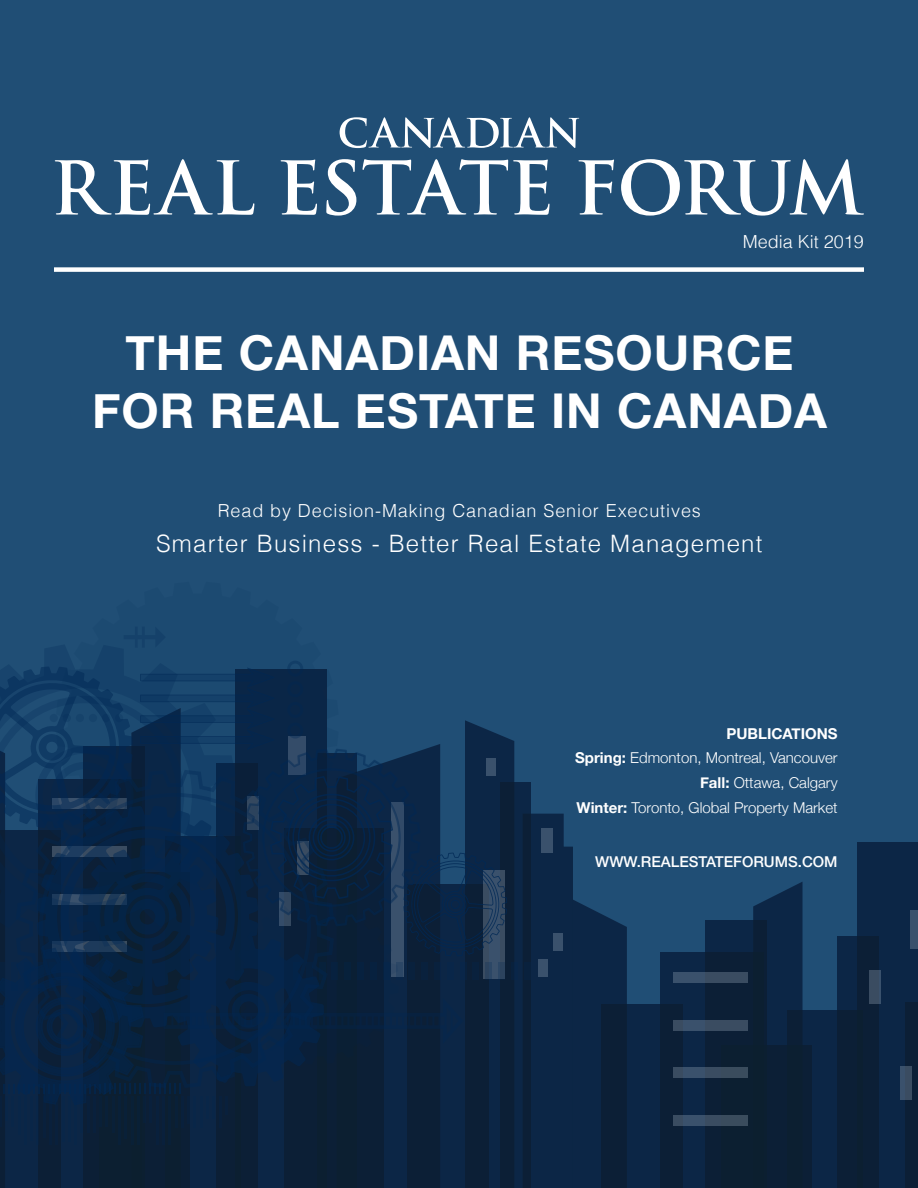
<style>
.page{position:relative;width:918px;height:1188px;background:#204e75}
.page>*{position:absolute;margin:0;border:0;box-sizing:border-box;transform-origin:0 0}
.t1{font:700 48px/57.6px "Helvetica Neue";letter-spacing:.02em;color:#fff;text-align:center}
.t2{font:300 24px "Helvetica";letter-spacing:.05em;color:#fff}
.t3{font:300 18px "Helvetica";letter-spacing:.05em;color:#fff}
.t4{font:300 18px "Helvetica";color:#fff}
.t5{font:300 15px "Helvetica Neue";color:#fff}
.t6{font:500 15px "Helvetica Neue LT Pro";color:#fff}
.t7{font:700 15px "Helvetica Neue";color:#fff}
.s1{font-weight:700}
</style>
<div class="page">
<div style="left:500px;top:782px;width:31px;height:406px;background:#0c2646"></div>
<div style="left:787px;top:1010px;width:75px;height:178px;background:#0c2646"></div>
<div style="left:721px;top:1045px;width:91px;height:143px;background:#0c1f36"></div>
<div style="left:838px;top:936px;width:41px;height:252px;background:linear-gradient(to bottom,#0c2545,#0c1d31)"></div>
<div style="left:857px;top:842px;width:61px;height:346px;background:linear-gradient(to right,#0c2139,#0c284a)"></div>
<div style="left:905px;top:1002px;width:13px;height:186px;background:#0c1f36"></div>
<svg style="left:523px;top:814px;width:104px;height:374px"></svg>
<div style="left:601px;top:1004px;width:81px;height:184px;background:linear-gradient(to bottom,#0c233f,#0c233f)"></div>
<div style="left:660px;top:952px;width:104px;height:236px;background:linear-gradient(to bottom,#0e2644,#0c213a)"></div>
<div style="left:705px;top:920px;width:61px;height:268px;background:linear-gradient(to bottom,#0d233f,#0c1e2e)"></div>
<svg style="left:753px;top:882px;width:50px;height:306px"></svg>
<div style="left:901px;top:1066px;width:11px;height:34px;background:#3a4c61"></div>
<div style="left:869px;top:970px;width:11px;height:34px;background:#3a4c61"></div>
<div style="left:673px;top:972px;width:75px;height:10px;background:#3a4c61"></div>
<div style="left:673px;top:1020px;width:75px;height:10px;background:#3a4c61"></div>
<div style="left:673px;top:1068px;width:75px;height:10px;background:#3a4c61"></div>
<div style="left:673px;top:1115px;width:75px;height:11px;background:#3a4c61"></div>
<div style="left:910px;top:910px;width:8px;height:39px;background:#3a516c"></div>
<svg style="left:97px;top:645px;width:27px;height:16px"></svg>
<div style="left:524px;top:962px;width:7px;height:17px;background:#09213d"></div>
<svg style="left:0;top:661px;width:514px;height:527px"></svg>
<svg style="left:124px;top:627px;width:41px;height:20px"></svg>
<svg style="left:55px;top:159px;width:199px;height:56px"></svg>
<svg style="left:281px;top:160px;width:36px;height:55px"></svg>
<svg style="left:326px;top:159px;width:30px;height:57px"></svg>
<svg style="left:363px;top:159px;width:187px;height:56px"></svg>
<svg style="left:578px;top:160px;width:36px;height:55px"></svg>
<svg style="left:621px;top:159px;width:243px;height:57px"></svg>
<svg style="left:340px;top:117px;width:239px;height:31px"></svg>
<div style="left:54px;top:267px;width:810px;height:5px;background:#fff"></div>
<p class="t4" style="left:743px;top:227px;width:123px">Media Kit 2019</p>
<p class="t1" style="left:92px;top:326px;width:737px">THE CANADIAN RESOURCE<br>FOR REAL ESTATE IN CANADA</p>
<p class="t3" style="left:218px;top:496px;width:485px">Read by Decision-Making Canadian Senior Executives</p>
<p class="t2" style="left:156px;top:524px;width:608px">Smarter Business - Better Real Estate Management</p>
<p class="t7" style="left:726px;top:722px;width:113px">PUBLICATIONS</p>
<p class="t5" style="left:575px;top:746px;width:264px"><span class="s1">Spring:</span> Edmonton, Montreal, Vancouver</p>
<p class="t5" style="left:700px;top:771px;width:139px"><span class="s1">Fall:</span> Ottawa, Calgary</p>
<p class="t5" style="left:577px;top:796px;width:263px"><span class="s1">Winter:</span> Toronto, Global Property Market</p>
<p class="t6" style="left:595px;top:853px;width:244px">WWW.REALESTATEFORUMS.COM</p>
</div>
